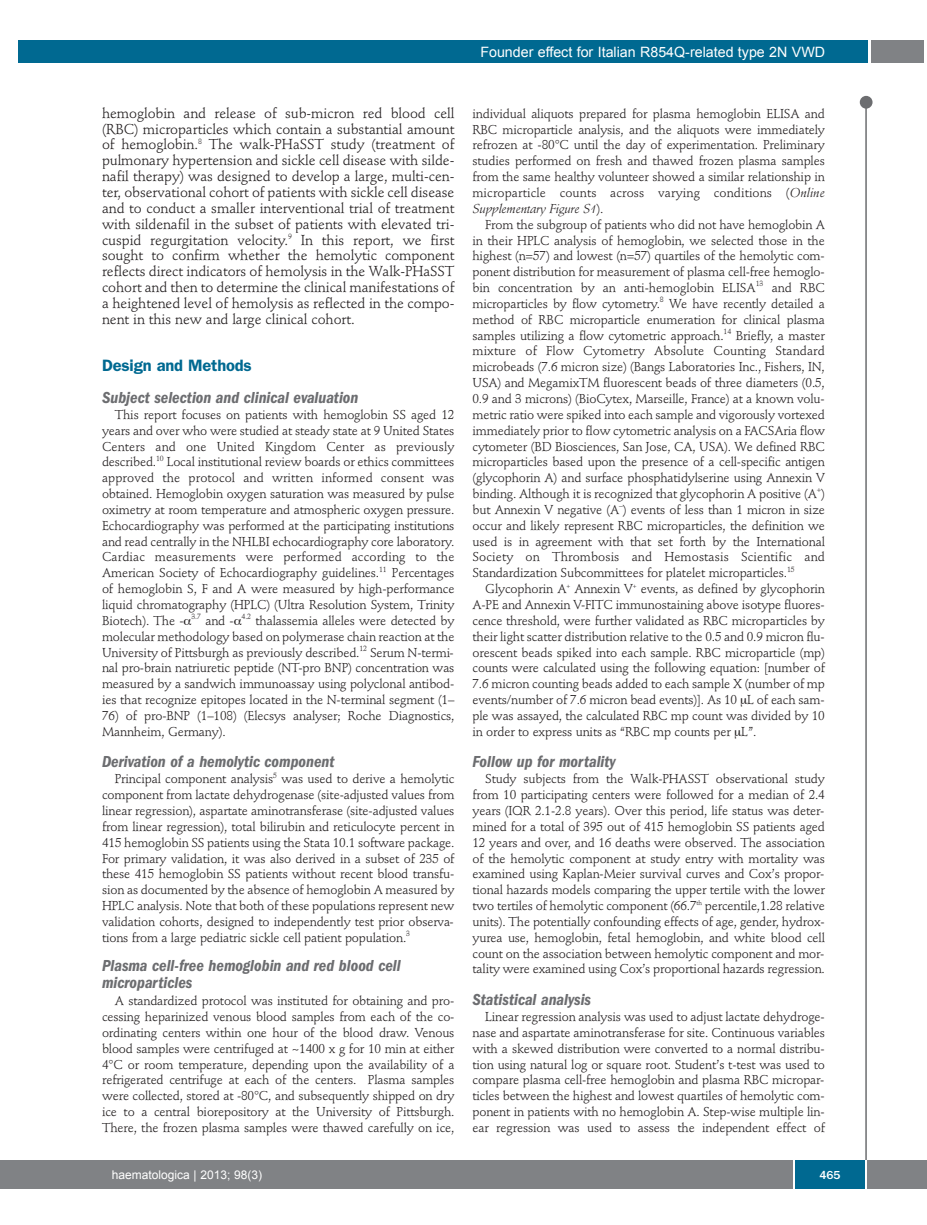
<style>
.page{position:relative;width:927px;height:1225px;background:#fff}
.page>*{position:absolute;margin:0;border:0;box-sizing:border-box;transform-origin:0 0}
.t1{font:italic 600 condensed 16.5px/16.5px "Franklin Gothic";color:#6c6d70}
.t2{font:600 16.5px "Franklin Gothic";letter-spacing:-.01em;color:#006991}
.t3{font:14.25px/15.9px "Stempel Schneidler";letter-spacing:-.005em;color:#231f20;text-align:justify}
.t4{font:14.25px "Arial";color:#fff}
.t5{font:12.75px/15.9px "Stempel Schneidler";letter-spacing:-.015em;color:#231f20;text-align:justify}
.t6{font:12px "Arial";color:#fff}
.t7{font:500 12px "Franklin Gothic";color:#fff}
.s1{font-style:italic}
</style>
<div class="page">
<div style="left:860px;top:96px;width:12px;height:13px;background:#6c6d70;border-radius:50%"></div>
<hr style="left:865px;top:98px;width:2px;height:1062px;background:#6c6d70">
<div style="left:871px;top:40px;width:52px;height:22px;background:#808285"></div>
<div style="left:18px;top:40px;width:849px;height:22px;background:#006991"></div>
<div style="left:17px;top:1160px;width:910px;height:28px;background:#808285"></div>
<div style="left:795px;top:1160px;width:70px;height:28px;background:#006991"></div>
<hr style="left:793px;top:1160px;width:2px;height:28px;background:#fff">
<hr style="left:865px;top:1160px;width:2px;height:28px;background:#fff">
<div style="left:0;top:1160px;width:18px;height:28px;background:#808285"></div>
<p class="t4" style="left:480px;top:44px;width:346px">Founder effect for Italian R854Q-related type 2N VWD</p>
<p class="t3" style="left:102px;top:106px;width:354px">hemoglobin and release of sub-micron red blood cell (RBC) microparticles which contain a substantial amount of hemoglobin.<sup>8</sup> The walk-PHaSST study (treatment of pulmonary hypertension and sickle cell disease with silde&shy;nafil therapy) was designed to develop a large, multi-cen&shy;ter, observational cohort of patients with sickle cell disease and to conduct a smaller interventional trial of treatment with sildenafil in the subset of patients with elevated tri&shy;cuspid regurgitation velocity.<sup>9</sup> In this report, we first sought to confirm whether the hemolytic component reflects direct indicators of hemolysis in the Walk-PHaSST cohort and then to determine the clinical manifestations of a heightened level of hemolysis as reflected in the compo&shy;nent in this new and large clinical cohort.</p>
<p class="t2" style="left:102px;top:360px;width:151px">Design and Methods</p>
<p class="t1" style="left:102px;top:390px;width:258px">Subject selection and clinical evaluation</p>
<p class="t5" style="left:102px;top:408px;width:354px;text-indent:13px">This report focuses on patients with hemoglobin SS aged 12 years and over who were studied at steady state at 9 United States Centers and one United Kingdom Center as previously described.<sup>10</sup> Local institutional review boards or ethics committees approved the protocol and written informed consent was obtained. Hemoglobin oxygen saturation was measured by pulse oximetry at room temperature and atmospheric oxygen pressure.<br>Echocardiography was performed at the participating institutions and read centrally in the NHLBI echocardiography core laboratory.<br>Cardiac measurements were performed according to the American Society of Echocardiography guidelines.<sup>11</sup> Percentages of hemoglobin S, F and A were measured by high-performance liquid chromatography (HPLC) (Ultra Resolution System, Trinity Biotech). The - <sup>3.7</sup> and - <sup>4.2</sup> thalassemia alleles were detected by molecular methodology based on polymerase chain reaction at the University of Pittsburgh as previously described.<sup>12</sup> Serum N-termi&shy;nal pro-brain natriuretic peptide (NT-pro BNP) concentration was measured by a sandwich immunoassay using polyclonal antibod&shy;ies that recognize epitopes located in the N-terminal segment (1–</p>
<p class="t5" style="left:102px;top:709px;width:354px">76) of pro-BNP (1–108) (Elecsys analyser; Roche Diagnostics,<br>Mannheim, Germany).</p>
<p class="t1" style="left:102px;top:755px;width:234px">Derivation of a hemolytic component</p>
<p class="t5" style="left:102px;top:772px;width:354px;text-indent:13px">Principal component analysis<sup>5</sup> was used to derive a hemolytic component from lactate dehydrogenase (site-adjusted values from linear regression), aspartate aminotransferase (site-adjusted values from linear regression), total bilirubin and reticulocyte percent in 415 hemoglobin SS patients using the Stata 10.1 software package.<br>For primary validation, it was also derived in a subset of 235 of these 415 hemoglobin SS patients without recent blood transfu&shy;sion as documented by the absence of hemoglobin A measured by HPLC analysis. Note that both of these populations represent new validation cohorts, designed to independently test prior observa&shy;tions from a large pediatric sickle cell patient population.<sup>3</sup></p>
<p class="t1" style="left:102px;top:958px;width:300px">Plasma cell-free hemoglobin and red blood cell microparticles</p>
<p class="t5" style="left:102px;top:994px;width:354px;text-indent:13px">A standardized protocol was instituted for obtaining and pro&shy;cessing heparinized venous blood samples from each of the co&shy;ordinating centers within one hour of the blood draw. Venous blood samples were centrifuged at ~1400 x g for 10 min at either 4°C or room temperature, depending upon the availability of a refrigerated centrifuge at each of the centers. Plasma samples were collected, stored at -80°C, and subsequently shipped on dry ice to a central biorepository at the University of Pittsburgh.<br>There, the frozen plasma samples were thawed carefully on ice,</p>
<p class="t5" style="left:472px;top:107px;width:354px">individual aliquots prepared for plasma hemoglobin ELISA and RBC microparticle analysis, and the aliquots were immediately refrozen at -80°C until the day of experimentation. Preliminary studies performed on fresh and thawed frozen plasma samples from the same healthy volunteer showed a similar relationship in microparticle counts across varying conditions (<span class="s1">Online Supplementary Figure S1</span>).</p>
<p class="t5" style="left:472px;top:217px;width:354px;text-indent:13px">From the subgroup of patients who did not have hemoglobin A in their HPLC analysis of hemoglobin, we selected those in the highest (n=57) and lowest (n=57) quartiles of the hemolytic com&shy;ponent distribution for measurement of plasma cell-free hemoglo&shy;bin concentration by an anti-hemoglobin ELISA<sup>13</sup> and RBC microparticles by flow cytometry.<sup>8</sup> We have recently detailed a method of RBC microparticle enumeration for clinical plasma samples utilizing a flow cytometric approach.<sup>14</sup> Briefly, a master mixture of Flow Cytometry Absolute Counting Standard microbeads (7.6 micron size) (Bangs Laboratories Inc., Fishers, IN, USA) and MegamixTM fluorescent beads of three diameters (0.5, 0.9 and 3 microns) (BioCytex, Marseille, France) at a known volu&shy;metric ratio were spiked into each sample and vigorously vortexed immediately prior to flow cytometric analysis on a FACSAria flow cytometer (BD Biosciences, San Jose, CA, USA). We defined RBC microparticles based upon the presence of a cell-specific antigen (glycophorin A) and surface phosphatidylserine using Annexin V binding. Although it is recognized that glycophorin A positive (A<sup>+</sup>) but Annexin V negative (A<sup>–</sup>) events of less than 1 micron in size occur and likely represent RBC microparticles, the definition we used is in agreement with that set forth by the International Society on Thrombosis and Hemostasis Scientific and Standardization Subcommittees for platelet microparticles.<sup>15</sup></p>
<p class="t5" style="left:472px;top:582px;width:354px;text-indent:13px">Glycophorin A<sup>+</sup> Annexin V<sup>+</sup> events, as defined by glycophorin A-PE and Annexin V-FITC immunostaining above isotype fluores&shy;cence threshold, were further validated as RBC microparticles by their light scatter distribution relative to the 0.5 and 0.9 micron flu&shy;orescent beads spiked into each sample. RBC microparticle (mp) counts were calculated using the following equation: [number of 7.6 micron counting beads added to each sample X (number of mp events/number of 7.6 micron bead events)]. As 10 L of each sam&shy;ple was assayed, the calculated RBC mp count was divided by 10 in order to express units as “RBC mp counts per L”.</p>
<p class="t1" style="left:472px;top:755px;width:145px">Follow up for mortality</p>
<p class="t5" style="left:472px;top:772px;width:354px;text-indent:13px">Study subjects from the Walk-PHASST observational study from 10 participating centers were followed for a median of 2.4 years (IQR 2.1-2.8 years). Over this period, life status was deter&shy;mined for a total of 395 out of 415 hemoglobin SS patients aged 12 years and over, and 16 deaths were observed. The association of the hemolytic component at study entry with mortality was examined using Kaplan-Meier survival curves and Cox’s propor&shy;tional hazards models comparing the upper tertile with the lower two tertiles of hemolytic component (66.7<sup>th</sup> percentile,1.28 relative units). The potentially confounding effects of age, gender, hydrox&shy;yurea use, hemoglobin, fetal hemoglobin, and white blood cell count on the association between hemolytic component and mor&shy;tality were examined using Cox’s proportional hazards regression.</p>
<p class="t1" style="left:472px;top:992px;width:120px">Statistical analysis</p>
<p class="t5" style="left:472px;top:1010px;width:354px;text-indent:13px">Linear regression analysis was used to adjust lactate dehydroge&shy;nase and aspartate aminotransferase for site. Continuous variables with a skewed distribution were converted to a normal distribu&shy;tion using natural log or square root. Student’s t-test was used to compare plasma cell-free hemoglobin and plasma RBC micropar&shy;ticles between the highest and lowest quartiles of hemolytic com&shy;ponent in patients with no hemoglobin A. Step-wise multiple lin&shy;ear regression was used to assess the independent effect of</p>
<p class="t6" style="left:112px;top:1168px;width:152px">haematologica | 2013; 98(3)</p>
<p class="t7" style="left:819px;top:1171px;width:23px">465</p>
</div>
